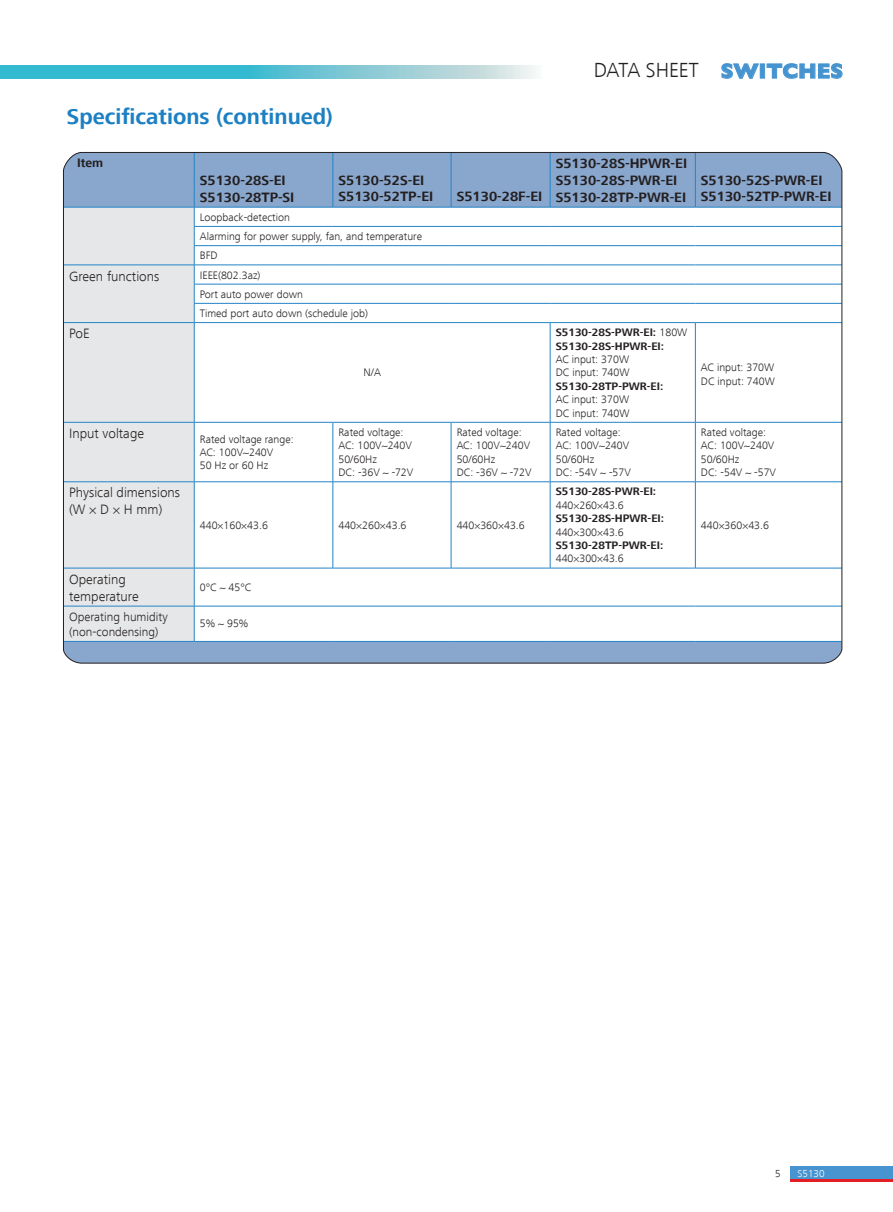
<style>
.page{position:relative;width:893px;height:1212px;background:#fff}
.page>*{position:absolute;margin:0;border:0;box-sizing:border-box;transform-origin:0 0}
.t1{font:700 22.5px "Frutiger Next LT";color:#1c80c3}
.t2{font:300 21px "Frutiger Next LT";color:#231f20}
.t3{font:700 13.95px/16.8px "Frutiger Next LT";color:#231f20}
.t4{font:300 13.95px/16.8px "Frutiger Next LT";color:#231f20}
.t5{font:300 12.6px/15.1px "Frutiger Next LT";color:#231f20}
.t6{font:700 12.6px "Frutiger Next LT";color:#231f20}
.t7{font:300 11.25px/13.4px "Frutiger Next LT";color:#231f20}
.t8{font:700 11.25px/13.4px "Frutiger Next LT";color:#231f20}
.t9{font:300 10.5px "Frutiger Next LT";color:#fff}
.t10{font:300 10.5px "Frutiger Next LT";color:#231f20}
.s1{font-family:"Gill Sans";font-weight:700;color:#4594d0}
.s2{font-weight:300}
</style>
<div class="page">
<svg style="left:0;top:66px;width:534px;height:12px"></svg>
<svg style="left:721px;top:63px;width:38px;height:16px"></svg>
<div style="left:760px;top:64px;width:5px;height:15px;border:1px solid #4594d0"></div>
<svg style="left:766px;top:63px;width:77px;height:16px"></svg>
<div style="left:791px;top:1166px;width:102px;height:14px;background:#4794d0"></div>
<hr style="left:791px;top:1180px;width:102px;height:2px;background:#e41e25">
<svg style="left:63px;top:152px;width:779px;height:511px"></svg>
<h1 class="t1" style="left:67px;top:104px;width:267px">Specifications (continued)</h1>
<p class="t6" style="left:77px;top:156px;width:28px">Item</p>
<p class="t3" style="left:200px;top:172px;width:96px">S5130-28S-EI<br>S5130-28TP-SI</p>
<p class="t3" style="left:338px;top:171px;width:96px">S5130-52S-EI<br>S5130-52TP-EI</p>
<p class="t7" style="left:200px;top:207px;width:224px;line-height:19.2px">Loopback-detection<br>Alarming for power supply, fan, and temperature<br>BFD</p>
<p class="t4" style="left:69px;top:268px;width:92px">Green functions</p>
<p class="t7" style="left:200px;top:265px;width:170px;line-height:19.2px">IEEE(802.3az)<br>Port auto power down<br>Timed port auto down (schedule job)</p>
<p class="t4" style="left:69px;top:325px;width:22px">PoE</p>
<p class="t7" style="left:363px;top:366px;width:19px">N/A</p>
<h2 class="t2" style="left:594px;top:58px;width:251px">DATA SHEET <span class="s1">SWITCHES</span></h2>
<p class="t3" style="left:457px;top:188px;width:87px">S5130-28F-EI</p>
<p class="t3" style="left:556px;top:155px;width:133px">S5130-28S-HPWR-EI<br>S5130-28S-PWR-EI<br>S5130-28TP-PWR-EI</p>
<p class="t3" style="left:701px;top:171px;width:132px">S5130-52S-PWR-EI<br>S5130-52TP-PWR-EI</p>
<p class="t8" style="left:556px;top:326px;width:133px">S5130-28S-PWR-EI: <span class="s2">180W<br></span>S5130-28S-HPWR-EI:</p>
<p class="t7" style="left:556px;top:353px;width:75px">AC input: 370W<br>DC input: 740W</p>
<p class="t8" style="left:556px;top:379px;width:109px">S5130-28TP-PWR-EI:</p>
<p class="t7" style="left:556px;top:393px;width:75px">AC input: 370W<br>DC input: 740W</p>
<p class="t7" style="left:701px;top:361px;width:75px">AC input: 370W<br>DC input: 740W</p>
<p class="t4" style="left:69px;top:425px;width:76px">Input voltage</p>
<p class="t4" style="left:69px;top:484px;width:113px">Physical dimensions (W × D × H mm)</p>
<p class="t7" style="left:200px;top:432px;width:95px">Rated voltage range:<br>AC: 100V~240V<br>50 Hz or 60 Hz</p>
<p class="t7" style="left:338px;top:426px;width:76px">Rated voltage:<br>AC: 100V~240V<br>50/60Hz<br>DC: -36V ~ -72V</p>
<p class="t7" style="left:457px;top:426px;width:76px">Rated voltage:<br>AC: 100V~240V<br>50/60Hz<br>DC: -36V ~ -72V</p>
<p class="t7" style="left:556px;top:426px;width:77px">Rated voltage:<br>AC: 100V~240V<br>50/60Hz<br>DC: -54V ~ -57V</p>
<p class="t7" style="left:701px;top:426px;width:77px">Rated voltage:<br>AC: 100V~240V<br>50/60Hz<br>DC: -54V ~ -57V</p>
<p class="t7" style="left:200px;top:519px;width:70px">440×160×43.6</p>
<p class="t7" style="left:338px;top:519px;width:70px">440×260×43.6</p>
<p class="t7" style="left:457px;top:519px;width:70px">440×360×43.6</p>
<p class="t8" style="left:556px;top:485px;width:102px">S5130-28S-PWR-EI:</p>
<p class="t7" style="left:556px;top:498px;width:70px">440×260×43.6</p>
<p class="t8" style="left:556px;top:512px;width:110px">S5130-28S-HPWR-EI:</p>
<p class="t7" style="left:556px;top:525px;width:70px">440×300×43.6</p>
<p class="t8" style="left:556px;top:539px;width:109px">S5130-28TP-PWR-EI:</p>
<p class="t7" style="left:556px;top:552px;width:70px">440×300×43.6</p>
<p class="t7" style="left:701px;top:519px;width:70px">440×360×43.6</p>
<p class="t4" style="left:69px;top:571px;width:71px">Operating temperature</p>
<p class="t7" style="left:200px;top:581px;width:53px">0°C ~ 45°C</p>
<p class="t5" style="left:69px;top:609px;width:100px">Operating humidity (non-condensing)</p>
<p class="t7" style="left:200px;top:617px;width:50px">5% ~ 95%</p>
<p class="t10" style="left:775px;top:1167px;width:7px">5</p>
<p class="t9" style="left:798px;top:1167px;width:29px">S5130</p>
</div>
